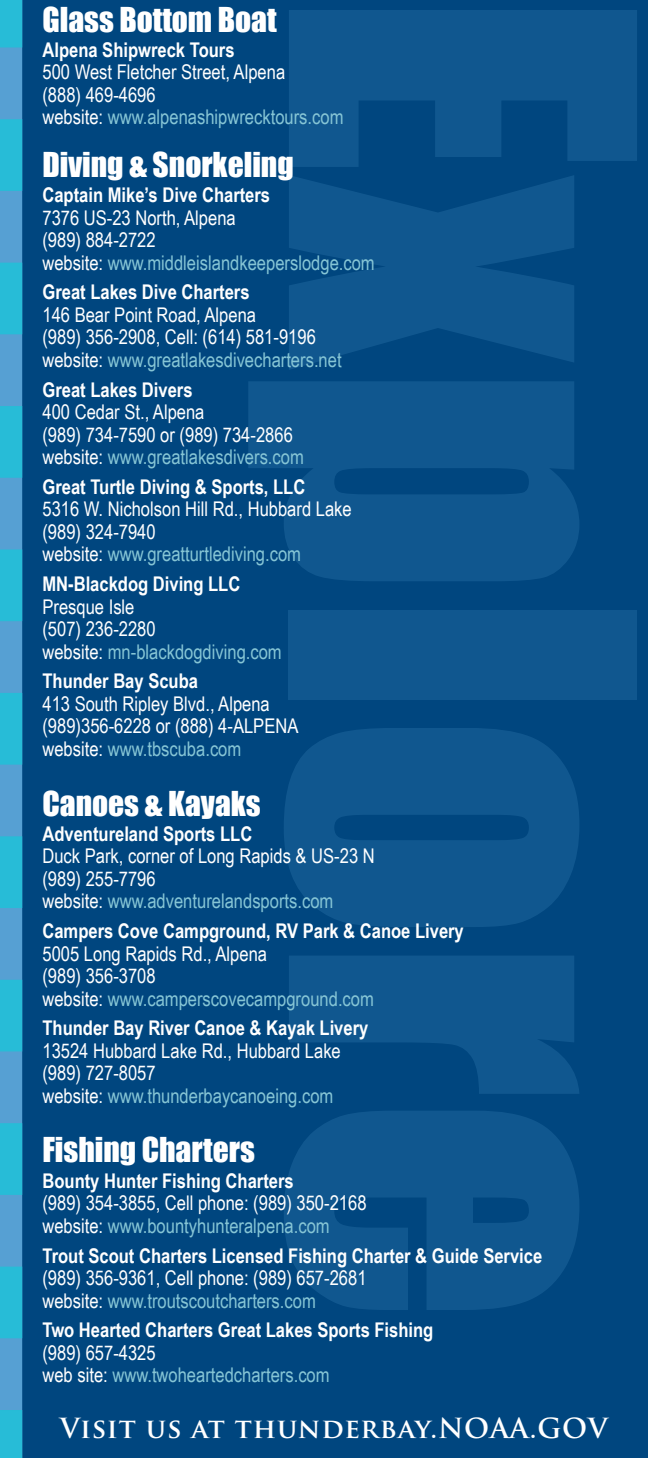
<style>
.page{position:relative;width:648px;height:1458px;background:#fff}
.page>*{position:absolute;margin:0;border:0;box-sizing:border-box;transform-origin:0 0}
.t1{font:31.5px "Impact";color:#fff}
.t2{font:700 27px "Trajan Pro";letter-spacing:.035em;color:#fff}
.t3{font:20.25px/22.5px "Arial Narrow";color:#fff}
.t4{font:700 20.25px "Arial Narrow";color:#fff}
.t5{font:20.25px/22.5px "Arial Narrow";color:#86c5d5}
.s1{color:#86c5d5}
.s2{color:#fff}
</style>
<div class="page">
<div style="left:1px;top:0;width:647px;height:1458px;background:#00467f"></div>
<svg style="left:0;top:0;width:22px;height:1458px;background:#3eaed5"></svg>
<h1 class="t1" style="left:42px;top:-5px;width:236px">Glass Bottom Boat</h1>
<p class="t4" style="left:42px;top:34px;width:194px">Alpena Shipwreck Tours</p>
<p class="t3" style="left:42px;top:60px;width:303px">500 West Fletcher Street, Alpena<br>(888) 469-4696<br>website: <span class="s1">www.alpenashipwrecktours.com</span></p>
<h1 class="t1" style="left:42px;top:140px;width:253px">Diving &amp; Snorkeling</h1>
<p class="t4" style="left:42px;top:180px;width:224px">Captain Mike’s Dive Charters</p>
<p class="t3" style="left:42px;top:205px;width:326px">7376 US-23 North, Alpena<br>(989) 884-2722<br>website: <span class="s1">www.middleislandkeeperslodge.com</span></p>
<p class="t4" style="left:42px;top:277px;width:209px">Great Lakes Dive Charters</p>
<p class="t3" style="left:42px;top:303px;width:298px">146 Bear Point Road, Alpena<br>(989) 356-2908 , Cell: (614) 581-9196 website: <span class="s1">www.greatlakesdivecharters.net</span></p>
<p class="t4" style="left:42px;top:374px;width:152px">Great Lakes Divers</p>
<p class="t3" style="left:42px;top:400px;width:263px">400 Cedar St., Alpena<br>(989) 734-7590 or (989) 734-2866 website: <span class="s1">www.greatlakesdivers.com</span></p>
<p class="t4" style="left:42px;top:471px;width:264px">Great Turtle Diving &amp; Sports, LLC</p>
<p class="t3" style="left:42px;top:497px;width:311px">5316 W. Nicholson Hill Rd., Hubbard Lake (989) 324-7940<br>website: <span class="s1">www.greatturtlediving.com</span></p>
<p class="t4" style="left:42px;top:569px;width:199px">MN-Blackdog Diving LLC</p>
<p class="t3" style="left:42px;top:595px;width:241px">Presque Isle<br>(507) 236-2280<br>website: <span class="s1">mn-blackdogdiving.com</span></p>
<p class="t4" style="left:42px;top:666px;width:152px">Thunder Bay Scuba</p>
<p class="t3" style="left:42px;top:692px;width:252px">413 South Ripley Blvd., Alpena (989)356-6228 or (888) 4-ALPENA website: <span class="s1">www.tbscuba.com</span></p>
<h1 class="t1" style="left:42px;top:779px;width:220px">Canoes &amp; Kayaks</h1>
<p class="t4" style="left:42px;top:818px;width:211px">Adventureland Sports LLC</p>
<p class="t3" style="left:42px;top:844px;width:334px">Duck Park, corner of Long Rapids &amp; US-23 N (989) 255-7796<br>website: <span class="s1">www.adventurelandsports.com</span></p>
<p class="t4" style="left:42px;top:916px;width:418px">Campers Cove Campground, RV Park &amp; Canoe Livery</p>
<p class="t3" style="left:42px;top:941px;width:333px">5005 Long Rapids Rd., Alpena<br>(989) 356-3708<br>website: <span class="s1">www.camperscovecampground.com</span></p>
<p class="t4" style="left:42px;top:1013px;width:323px">Thunder Bay River Canoe &amp; Kayak Livery</p>
<p class="t3" style="left:42px;top:1039px;width:295px">13524 Hubbard Lake Rd., Hubbard Lake (989) 727-8057<br>website: <span class="s1">www.thunderbaycanoeing.com</span></p>
<h1 class="t1" style="left:42px;top:1126px;width:214px">Fishing Charters</h1>
<p class="t4" style="left:42px;top:1165px;width:248px">Bounty Hunter Fishing Charters</p>
<p class="t3" style="left:42px;top:1191px;width:326px">(989) 354-3855, Cell phone: (989) 350-2168 website: <span class="s1">www.bountyhunteralpena.com</span></p>
<p class="t4" style="left:42px;top:1240px;width:501px">Trout Scout Charters Licensed Fishing Charter &amp; Guide Service</p>
<p class="t3" style="left:42px;top:1266px;width:319px">(989) 356-9361, Cell phone: (989) 657-2681 website: <span class="s1">www.troutscoutcharters.com</span></p>
<p class="t4" style="left:42px;top:1315px;width:392px">Two Hearted Charters Great Lakes Sports Fishing</p>
<p class="t5" style="left:42px;top:1341px;width:281px"><span class="s2">(989) 657-4325<br>web site:</span> www.twoheartedcharters.com</p>
<h2 class="t2" style="left:60px;top:1411px;width:549px">Visit us at thunderbay.NOAA.GOV</h2>
</div>
